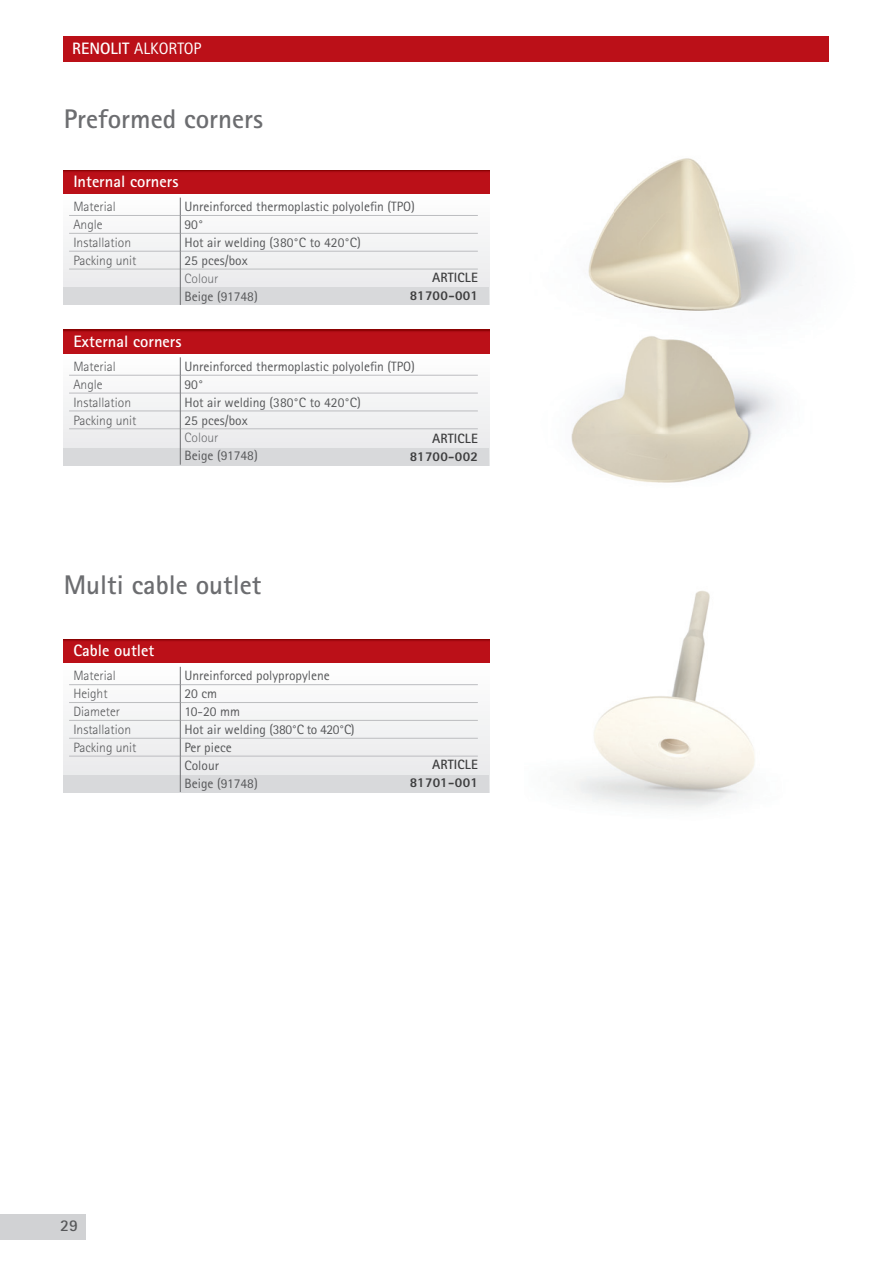
<style>
.page{position:relative;width:893px;height:1263px;background:#fff}
.page>*{position:absolute;margin:0;border:0;box-sizing:border-box;transform-origin:0 0}
.t1{font:700 27px "Rotis Sans Serif Pro";color:#6c6d70}
.t2{font:700 16.5px "Rotis Sans Serif Pro";color:#fff}
.t3{font:16.5px "Rotis Sans Serif Pro";color:#fff}
.t4{font:700 16.5px "Rotis Sans Serif Pro";color:#57585a}
.t5{font:13.5px/18px "Rotis Sans Serif Pro";color:#57585a}
.t6{font:300 13.5px "Rotis Sans Serif Pro";color:#57585a}
.t7{font:800 13.5px "Rotis Sans Serif Pro";letter-spacing:.005em;color:#3e3e3f}
.t8{font:700 13.5px "Rotis Sans Serif Pro";letter-spacing:.01em;color:#3e3e3f}
.t9{font:300 13.5px "Rotis Sans Serif Pro";color:#6c6d70}
.s1{font-weight:700}
</style>
<div class="page">
<div style="left:64px;top:36px;width:765px;height:25px;background:#bb1018"></div>
<div style="left:0;top:1214px;width:85px;height:26px;background:#d1d2d4"></div>
<div style="left:64px;top:353px;width:425px;height:112px;background:#f3f4f4"></div>
<div style="left:64px;top:448px;width:425px;height:17px;background:#d8d9db"></div>
<img style="left:571px;top:399px;width:208px;height:84px">
<div style="left:64px;top:193px;width:425px;height:112px;background:#f3f4f4"></div>
<div style="left:64px;top:288px;width:425px;height:17px;background:#d8d9db"></div>
<div style="left:64px;top:170px;width:425px;height:23px;background:#bb1018"></div>
<hr style="left:69px;top:215px;width:111px;height:1px;background:#bcbdc0">
<hr style="left:181px;top:215px;width:297px;height:1px;background:#bcbdc0">
<hr style="left:69px;top:233px;width:111px;height:1px;background:#bcbdc0">
<hr style="left:181px;top:233px;width:297px;height:1px;background:#bcbdc0">
<hr style="left:69px;top:251px;width:111px;height:1px;background:#bcbdc0">
<hr style="left:181px;top:251px;width:297px;height:1px;background:#bcbdc0">
<hr style="left:69px;top:269px;width:111px;height:1px;background:#bcbdc0">
<hr style="left:181px;top:269px;width:297px;height:1px;background:#bcbdc0">
<svg style="left:180px;top:198px;width:1px;height:71px"></svg>
<hr style="left:180px;top:269px;width:1px;height:36px;background:#6c6d70">
<div style="left:64px;top:330px;width:425px;height:23px;background:#bb1018"></div>
<hr style="left:69px;top:375px;width:111px;height:1px;background:#bcbdc0">
<hr style="left:181px;top:375px;width:297px;height:1px;background:#bcbdc0">
<hr style="left:69px;top:393px;width:111px;height:1px;background:#bcbdc0">
<hr style="left:181px;top:393px;width:297px;height:1px;background:#bcbdc0">
<hr style="left:69px;top:411px;width:111px;height:1px;background:#bcbdc0">
<hr style="left:181px;top:411px;width:297px;height:1px;background:#bcbdc0">
<hr style="left:69px;top:428px;width:111px;height:1px;background:#bcbdc0">
<hr style="left:181px;top:428px;width:297px;height:1px;background:#bcbdc0">
<svg style="left:180px;top:357px;width:1px;height:72px"></svg>
<hr style="left:180px;top:429px;width:1px;height:36px;background:#6c6d70">
<img style="left:588px;top:158px;width:219px;height:153px">
<img style="left:610px;top:336px;width:165px;height:63px">
<div style="left:64px;top:663px;width:425px;height:129px;background:#f3f4f4"></div>
<div style="left:64px;top:775px;width:425px;height:17px;background:#d8d9db"></div>
<div style="left:64px;top:639px;width:425px;height:24px;background:#bb1018"></div>
<hr style="left:69px;top:684px;width:111px;height:1px;background:#bcbdc0">
<hr style="left:181px;top:684px;width:297px;height:1px;background:#bcbdc0">
<hr style="left:69px;top:702px;width:111px;height:1px;background:#bcbdc0">
<hr style="left:181px;top:702px;width:297px;height:1px;background:#bcbdc0">
<hr style="left:69px;top:720px;width:111px;height:1px;background:#bcbdc0">
<hr style="left:181px;top:720px;width:297px;height:1px;background:#bcbdc0">
<hr style="left:69px;top:738px;width:111px;height:1px;background:#bcbdc0">
<hr style="left:181px;top:738px;width:297px;height:1px;background:#bcbdc0">
<hr style="left:69px;top:756px;width:111px;height:1px;background:#bcbdc0">
<hr style="left:181px;top:756px;width:297px;height:1px;background:#bcbdc0">
<svg style="left:180px;top:667px;width:1px;height:89px"></svg>
<hr style="left:180px;top:756px;width:1px;height:36px;background:#6c6d70">
<img style="left:565px;top:590px;width:190px;height:218px">
<p class="t3" style="left:72px;top:39px;width:131px"><span class="s1">RENOLIT</span> ALKORTOP</p>
<h1 class="t1" style="left:64px;top:101px;width:201px">Preformed corners</h1>
<p class="t2" style="left:73px;top:171px;width:107px">Internal corners</p>
<p class="t6" style="left:73px;top:199px;width:44px">Material</p>
<p class="t5" style="left:185px;top:198px;width:232px">Unreinforced thermoplastic polyolefin (TPO)</p>
<p class="t6" style="left:73px;top:217px;width:31px">Angle</p>
<p class="t5" style="left:185px;top:216px;width:20px">90°</p>
<p class="t6" style="left:73px;top:235px;width:59px">Installation</p>
<p class="t5" style="left:185px;top:233px;width:178px">Hot air welding (380°C to 420°C)</p>
<p class="t6" style="left:73px;top:252px;width:65px">Packing unit</p>
<p class="t5" style="left:185px;top:251px;width:65px">25 pces/box</p>
<p class="t9" style="left:185px;top:270px;width:35px">Colour</p>
<p class="t5" style="left:185px;top:287px;width:75px">Beige (91748)</p>
<p class="t2" style="left:73px;top:331px;width:110px">External corners</p>
<p class="t6" style="left:73px;top:359px;width:44px">Material</p>
<p class="t5" style="left:185px;top:357px;width:232px">Unreinforced thermoplastic polyolefin (TPO)</p>
<p class="t6" style="left:73px;top:376px;width:31px">Angle</p>
<p class="t5" style="left:185px;top:375px;width:20px">90°</p>
<p class="t6" style="left:73px;top:394px;width:59px">Installation</p>
<p class="t5" style="left:185px;top:393px;width:178px">Hot air welding (380°C to 420°C)</p>
<p class="t6" style="left:73px;top:412px;width:65px">Packing unit</p>
<p class="t5" style="left:185px;top:411px;width:65px">25 pces/box</p>
<p class="t9" style="left:185px;top:430px;width:35px">Colour</p>
<p class="t5" style="left:185px;top:447px;width:75px">Beige (91748)</p>
<p class="t8" style="left:432px;top:269px;width:47px">ARTICLE</p>
<p class="t7" style="left:410px;top:287px;width:70px">81700-001</p>
<p class="t8" style="left:432px;top:430px;width:47px">ARTICLE</p>
<p class="t7" style="left:410px;top:447px;width:70px">81700-002</p>
<h1 class="t1" style="left:64px;top:568px;width:199px">Multi cable outlet</h1>
<p class="t2" style="left:73px;top:640px;width:82px">Cable outlet</p>
<p class="t6" style="left:73px;top:668px;width:44px">Material</p>
<p class="t5" style="left:185px;top:667px;width:147px">Unreinforced polypropylene</p>
<p class="t6" style="left:73px;top:686px;width:36px">Height</p>
<p class="t5" style="left:185px;top:685px;width:34px">20 cm</p>
<p class="t6" style="left:73px;top:704px;width:48px">Diameter</p>
<p class="t5" style="left:185px;top:703px;width:57px">10-20 mm</p>
<p class="t6" style="left:73px;top:722px;width:59px">Installation</p>
<p class="t5" style="left:185px;top:720px;width:172px">Hot air welding (380°C to 420°C)</p>
<p class="t6" style="left:73px;top:739px;width:65px">Packing unit</p>
<p class="t5" style="left:185px;top:738px;width:75px">Per piece<br>Colour<br>Beige (91748)</p>
<p class="t8" style="left:432px;top:756px;width:47px">ARTICLE</p>
<p class="t7" style="left:410px;top:774px;width:70px">81701-001</p>
<p class="t4" style="left:60px;top:1215px;width:19px">29</p>
</div>
